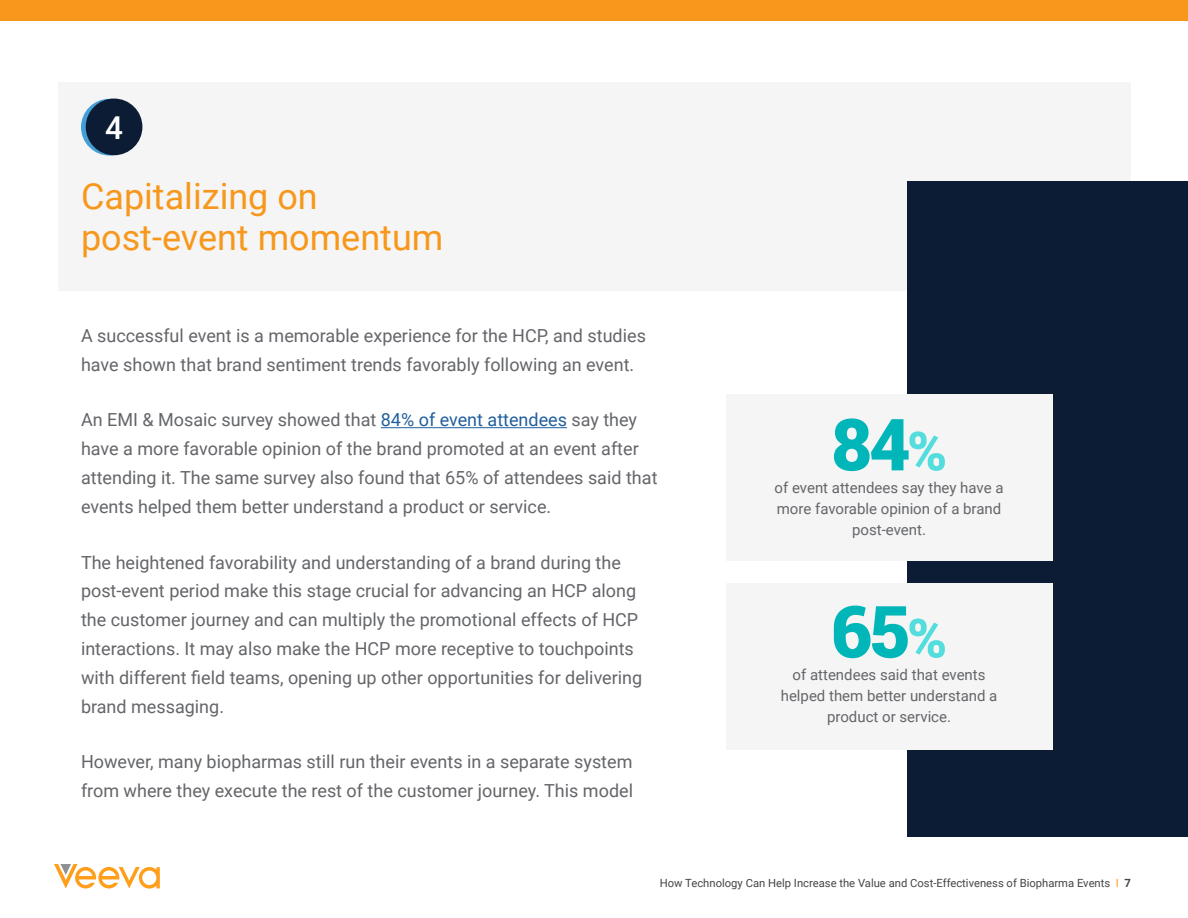
<style>
.page{position:relative;width:1188px;height:918px;background:#fff}
.page>*{position:absolute;margin:0;border:0;box-sizing:border-box;transform-origin:0 0}
.t1{font:900 72px "Roboto";color:#00b6b8}
.t2{font:36px/41.4px "Roboto";color:#f7981d}
.t3{font:500 31.5px "Roboto";color:#fff}
.t4{font:18px/28.8px "Roboto";color:#636569}
.t5{font:15px/21px "Roboto";color:#636569;text-align:center}
.t6{font:11.25px "Roboto";color:#444545}
.s1{color:#215e9e}
.s2{font-size:54px;color:#54dddd}
.s3{color:#ff9e1a}
.s4{font-weight:700}
</style>
<div class="page">
<svg style="left:54px;top:864px;width:106px;height:25px"></svg>
<div style="left:0;top:0;width:1188px;height:20px;background:#f7981d"></div>
<div style="left:58px;top:82px;width:1073px;height:208px;background:#f5f5f5"></div>
<hr style="left:381px;top:427px;width:186px;height:1px;background:#215e9e">
<svg style="left:81px;top:99px;width:57px;height:57px"></svg>
<div style="left:86px;top:99px;width:56px;height:56px;background:#0c1c35;border-radius:50%"></div>
<div style="left:907px;top:182px;width:281px;height:655px;background:#0c1c35"></div>
<div style="left:726px;top:394px;width:326px;height:167px;background:#f5f5f5"></div>
<div style="left:726px;top:583px;width:326px;height:166px;background:#f5f5f5"></div>
<h3 class="t3" style="left:105px;top:105px;width:19px">4</h3>
<h2 class="t2" style="left:81px;top:174px;width:364px">Capitalizing on post-event momentum</h2>
<p class="t4" style="left:81px;top:320px;width:566px">A successful event is a memorable experience for the HCP, and studies have shown that brand sentiment trends favorably following an event.</p>
<p class="t4" style="left:81px;top:405px;width:578px">An EMI &amp; Mosaic survey showed that <span class="s1">84% of event attendees</span> say they have a more favorable opinion of the brand promoted at an event after attending it. The same survey also found that 65% of attendees said that events helped them better understand a product or service.</p>
<p class="t4" style="left:81px;top:547px;width:563px">The heightened favorability and understanding of a brand during the post-event period make this stage crucial for advancing an HCP along the customer journey and can multiply the promotional effects of HCP interactions. It may also make the HCP more receptive to touchpoints with different field teams, opening up other opportunities for delivering brand messaging.</p>
<p class="t4" style="left:81px;top:747px;width:554px">However, many biopharmas still run their events in a separate system from where they execute the rest of the customer journey. This model</p>
<h1 class="t1" style="left:831px;top:394px;width:118px">84<span class="s2">%</span></h1>
<p class="t5" style="left:775px;top:476px;width:231px">of event attendees say they have a more favorable opinion of a brand post-event.</p>
<h1 class="t1" style="left:831px;top:581px;width:118px">65<span class="s2">%</span></h1>
<p class="t5" style="left:781px;top:664px;width:218px">of attendees said that events helped them better understand a product or service.</p>
<p class="t6" style="left:660px;top:876px;width:473px">How Technology Can Help Increase the Value and Cost-Effectiveness of Biopharma Events <span class="s3">I</span> <span class="s4">7</span></p>
</div>
